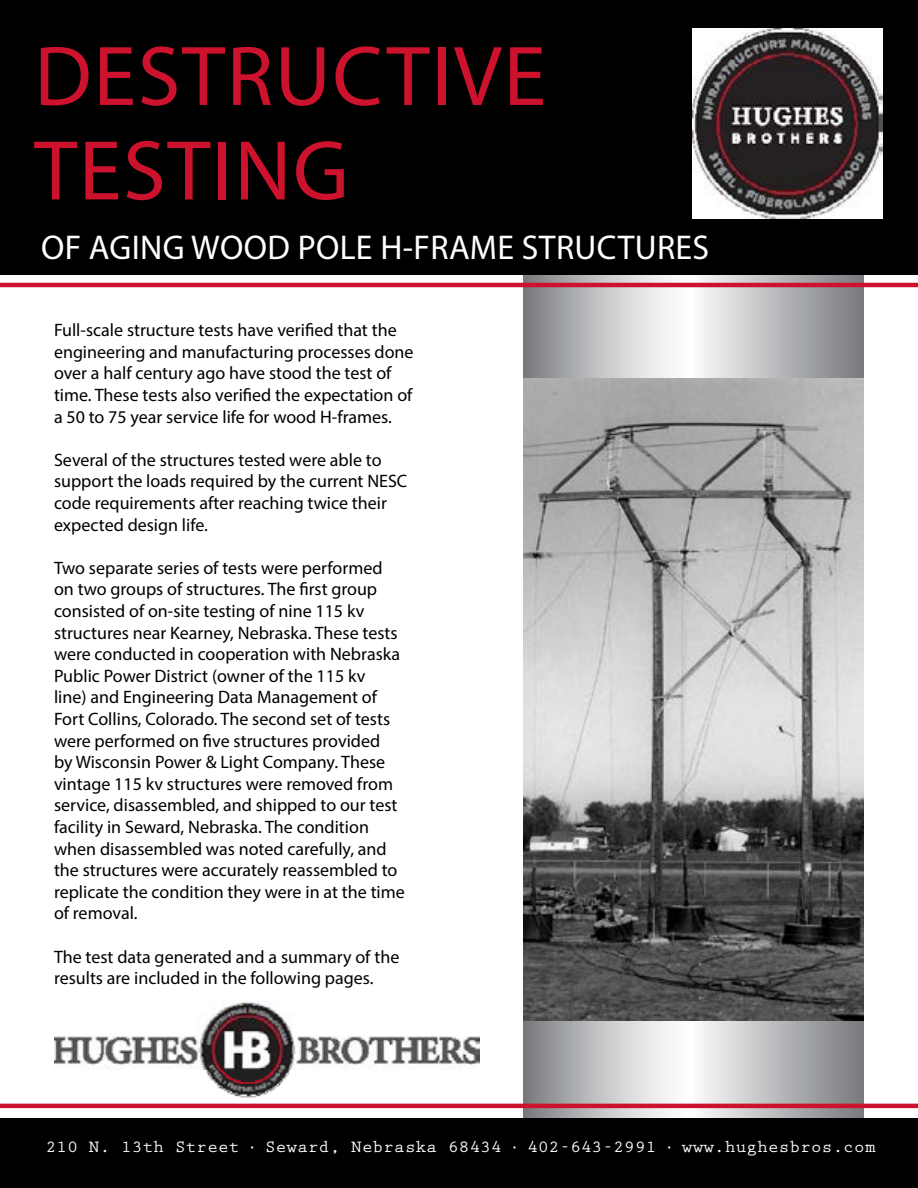
<style>
.page{position:relative;width:918px;height:1188px;background:#fff}
.page>*{position:absolute;margin:0;border:0;box-sizing:border-box;transform-origin:0 0}
.t1{font:85.5px/94.5px "Myriad Pro";letter-spacing:.02em;color:#cd122d}
.t2{font:34.5px "Myriad Pro";letter-spacing:.01em;color:#fff}
.t3{font:18px/21.6px "Myriad Pro";color:#000}
.t4{font:700 17.25px "Prestige Elite Std";letter-spacing:.01em;color:#fff}
.s1{font-family:"Myriad Pro";font-weight:400}
</style>
<div class="page">
<svg style="left:524px;top:274px;width:339px;height:845px;background:#bcbdbe"></svg>
<hr style="left:0;top:1104px;width:918px;height:4px;background:#cd122d">
<div style="left:0;top:1119px;width:918px;height:69px;background:#000"></div>
<div style="left:0;top:0;width:918px;height:274px;background:#000"></div>
<hr style="left:0;top:283px;width:918px;height:4px;background:#cd122d">
<img style="left:693px;top:29px;width:190px;height:189px">
<img style="left:54px;top:1000px;width:425px;height:98px">
<img style="left:523px;top:379px;width:340px;height:642px">
<h1 class="t1" style="left:34px;top:28px;width:513px">DESTRUCTIVE<br>TESTING</h1>
<h2 class="t2" style="left:41px;top:226px;width:670px">OF AGING WOOD POLE H-FRAME STRUCTURES</h2>
<p class="t3" style="left:54px;top:319px;width:361px">Full-scale structure tests have verified that the engineering and manufacturing processes done over a half century ago have stood the test of time. These tests also verified the expectation of a 50 to 75 year service life for wood H-frames.</p>
<p class="t3" style="left:54px;top:449px;width:355px">Several of the structures tested were able to support the loads required by the current NESC code requirements after reaching twice their expected design life.</p>
<p class="t3" style="left:54px;top:557px;width:352px">Two separate series of tests were performed on two groups of structures. The first group consisted of on-site testing of nine 115 kv structures near Kearney, Nebraska. These tests were conducted in cooperation with Nebraska Public Power District (owner of the 115 kv<br>line) and Engineering Data Management of Fort Collins, Colorado. The second set of tests were performed on five structures provided<br>by Wisconsin Power &amp; Light Company. These vintage 115 kv structures were removed from service, disassembled, and shipped to our test facility in Seward, Nebraska. The condition when disassembled was noted carefully, and the structures were accurately reassembled to replicate the condition they were in at the time of removal.</p>
<p class="t3" style="left:54px;top:945px;width:347px">The test data generated and a summary of the results are included in the following pages.</p>
<p class="t4" style="left:46px;top:1137px;width:831px">210 N. 13th Street <span class="s1">·</span> Seward, Nebraska 68434 <span class="s1">·</span> 402-643-2991 <span class="s1">·</span> www.hughesbros.com</p>
</div>
